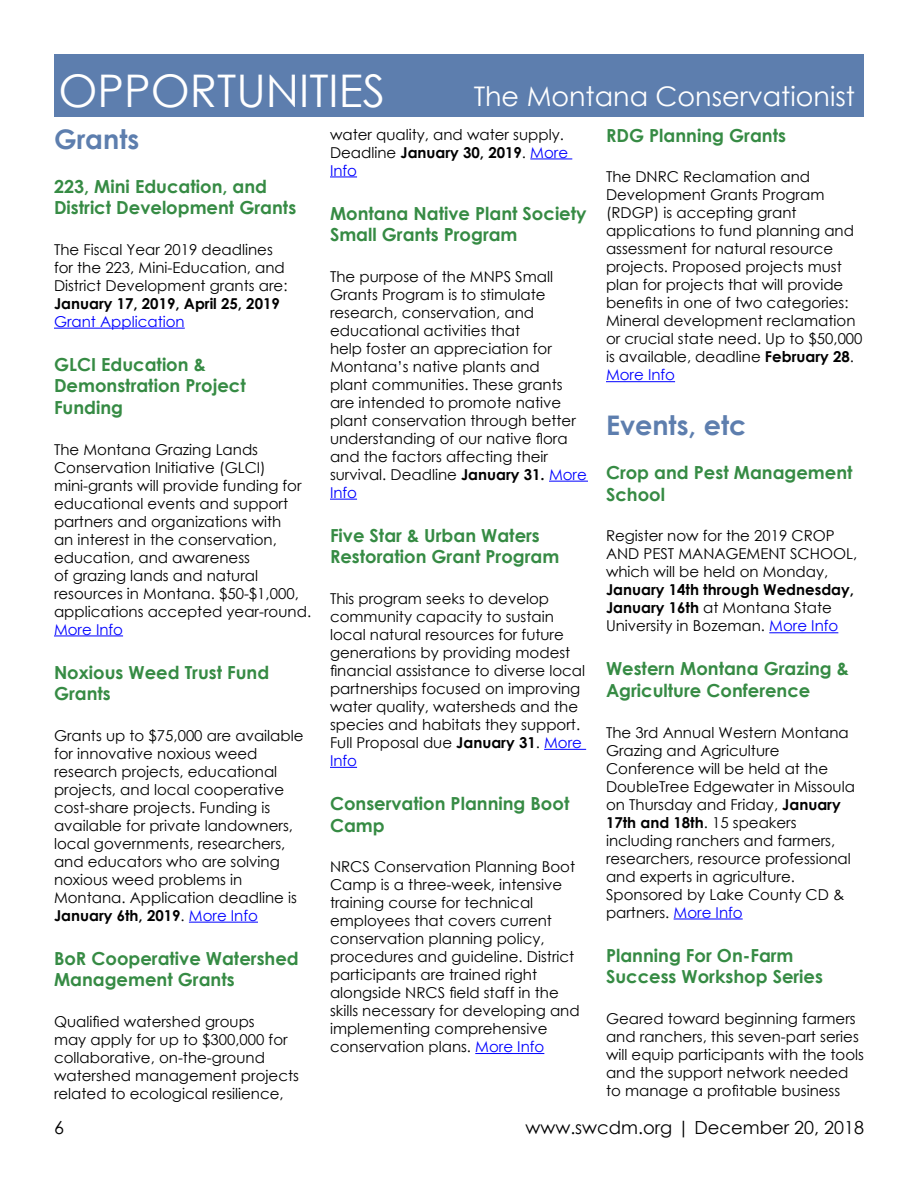
<style>
.page{position:relative;width:918px;height:1188px;background:#fff}
.page>*{position:absolute;margin:0;border:0;box-sizing:border-box;transform-origin:0 0}
.t1{font:45px "Century Gothic";color:#fff}
.t2{font:27px "Century Gothic";color:#fff}
.t3{font:700 27px "Century Gothic";color:#5d7eae}
.t4{font:700 18px/21.6px "Century Gothic";color:#368b44}
.t5{font:18px "Century Gothic";color:#000}
.t6{font:15px/18px "Century Gothic";color:#000}
.t7{font:700 15px/18px "Century Gothic";color:#000}
.t8{font:15px "Century Gothic";color:#00f}
.s1{font-weight:700}
.s2{color:#00f}
.s3{font-weight:400}
.s4{font-weight:400;color:#00f}
</style>
<div class="page">
<div style="left:54px;top:54px;width:810px;height:63px;background:#5d7eae"></div>
<hr style="left:54px;top:328px;width:131px;height:1px;background:#00f">
<hr style="left:54px;top:636px;width:69px;height:1px;background:#00f">
<hr style="left:189px;top:922px;width:69px;height:1px;background:#00f">
<hr style="left:530px;top:159px;width:42px;height:1px;background:#00f">
<svg style="left:330px;top:177px;width:27px;height:1px"></svg>
<hr style="left:549px;top:481px;width:39px;height:1px;background:#00f">
<svg style="left:330px;top:499px;width:27px;height:1px"></svg>
<hr style="left:544px;top:749px;width:42px;height:1px;background:#00f">
<svg style="left:330px;top:767px;width:27px;height:1px"></svg>
<hr style="left:475px;top:1053px;width:69px;height:1px;background:#00f">
<hr style="left:606px;top:381px;width:69px;height:1px;background:#00f">
<hr style="left:769px;top:632px;width:69px;height:1px;background:#00f">
<hr style="left:674px;top:919px;width:69px;height:1px;background:#00f">
<h1 class="t1" style="left:58px;top:59px;width:328px">OPPORTUNITIES</h1>
<h2 class="t3" style="left:54px;top:118px;width:87px">Grants</h2>
<p class="t4" style="left:54px;top:174px;width:244px">223, Mini Education, and<br>District Development Grants</p>
<p class="t6" style="left:54px;top:240px;width:235px">The Fiscal Year 2019 deadlines for the 223, Mini-Education, and<br>District Development grants are:</p>
<p class="t7" style="left:54px;top:294px;width:227px">January 17, 2019, April 25, 2019</p>
<p class="t8" style="left:54px;top:311px;width:132px">Grant Application</p>
<p class="t4" style="left:54px;top:353px;width:193px">GLCI Education &amp;<br>Demonstration Project<br>Funding</p>
<p class="t6" style="left:54px;top:440px;width:259px">The Montana Grazing Lands<br>Conservation Initiative (GLCI) mini-grants will provide funding for educational events and support partners and organizations with<br>an interest in the conservation, education, and awareness<br>of grazing lands and natural resources in Montana. $50-$1,000, applications accepted year-round.</p>
<p class="t8" style="left:54px;top:619px;width:71px">More Info</p>
<p class="t4" style="left:54px;top:660px;width:217px">Noxious Weed Trust Fund<br>Grants</p>
<p class="t6" style="left:54px;top:726px;width:251px">Grants up to $75,000 are available for innovative noxious weed research projects, educational projects, and local cooperative cost-share projects. Funding is available for private landowners, local governments, researchers, and educators who are solving noxious weed problems in<br>Montana. Application deadline is<br><span class="s1">January 6th, 2019</span>. <span class="s2">More Info</span></p>
<p class="t4" style="left:54px;top:947px;width:246px">BoR Cooperative Watershed<br>Management Grants</p>
<p class="t6" style="left:54px;top:1012px;width:246px">Qualified watershed groups<br>may apply for up to $300,000 for collaborative, on-the-ground watershed management projects related to ecological resilience,</p>
<h2 class="t2" style="left:474px;top:77px;width:383px">The Montana Conservationist</h2>
<p class="t6" style="left:330px;top:125px;width:240px">water quality, and water supply.<br>Deadline <span class="s1">January 30, 2019</span>. <span class="s2">More<br>Info</span></p>
<p class="t4" style="left:330px;top:201px;width:258px">Montana Native Plant Society<br>Small Grants Program</p>
<p class="t6" style="left:330px;top:267px;width:258px">The purpose of the MNPS Small<br>Grants Program is to stimulate research, conservation, and educational activities that<br>help foster an appreciation for<br>Montana’s native plants and<br>plant communities. These grants are intended to promote native plant conservation through better understanding of our native flora and the factors affecting their survival. Deadline <span class="s1">January 31.</span> <span class="s2">More<br>Info</span></p>
<p class="t4" style="left:330px;top:524px;width:231px">Five Star &amp; Urban Waters<br>Restoration Grant Program</p>
<p class="t6" style="left:330px;top:589px;width:257px">This program seeks to develop community capacity to sustain local natural resources for future generations by providing modest financial assistance to diverse local partnerships focused on improving water quality, watersheds and the species and habitats they support.<br>Full Proposal due <span class="s1">January 31</span>. <span class="s2">More<br>Info</span></p>
<p class="t4" style="left:330px;top:792px;width:241px">Conservation Planning Boot<br>Camp</p>
<p class="t6" style="left:330px;top:857px;width:251px">NRCS Conservation Planning Boot<br>Camp is a three-week, intensive training course for technical employees that covers current conservation planning policy, procedures and guideline. District participants are trained right alongside NRCS field staff in the skills necessary for developing and implementing comprehensive conservation plans. <span class="s2">More Info</span></p>
<p class="t4" style="left:606px;top:124px;width:181px">RDG Planning Grants</p>
<p class="t6" style="left:606px;top:168px;width:258px">The DNRC Reclamation and<br>Development Grants Program (RDGP) is accepting grant applications to fund planning and assessment for natural resource projects. Proposed projects must plan for projects that will provide benefits in one of two categories:<br>Mineral development reclamation or crucial state need. Up to $50,000 is available, deadline <span class="s1">February 28</span>.<br><span class="s2">More Info</span></p>
<h2 class="t3" style="left:606px;top:405px;width:142px">Events, etc</h2>
<p class="t4" style="left:606px;top:461px;width:248px">Crop and Pest Management<br>School</p>
<p class="t6" style="left:606px;top:527px;width:253px">Register now for the 2019 CROP<br>AND PEST MANAGEMENT SCHOOL, which will be held on Monday,</p>
<p class="t7" style="left:606px;top:580px;width:250px">January 14th through Wednesday,<br>January 16th <span class="s3">at Montana State<br>University in Bozeman.</span> <span class="s4">More Info</span></p>
<p class="t4" style="left:606px;top:657px;width:244px">Western Montana Grazing &amp;<br>Agriculture Conference</p>
<p class="t6" style="left:606px;top:723px;width:250px">The 3rd Annual Western Montana<br>Grazing and Agriculture<br>Conference will be held at the<br>DoubleTree Edgewater in Missoula on Thursday and Friday, <span class="s1">January<br>17th and 18th</span>. 15 speakers including ranchers and farmers, researchers, resource professional and experts in agriculture.<br>Sponsored by Lake County CD &amp; partners. <span class="s2">More Info</span></p>
<p class="t4" style="left:606px;top:944px;width:219px">Planning For On-Farm<br>Success Workshop Series</p>
<p class="t6" style="left:606px;top:1009px;width:260px">Geared toward beginning farmers and ranchers, this seven-part series will equip participants with the tools and the support network needed to manage a profitable business</p>
<p class="t5" style="left:54px;top:1115px;width:11px">6</p>
<p class="t5" style="left:525px;top:1115px;width:340px">www.swcdm.org | December 20, 2018</p>
</div>
